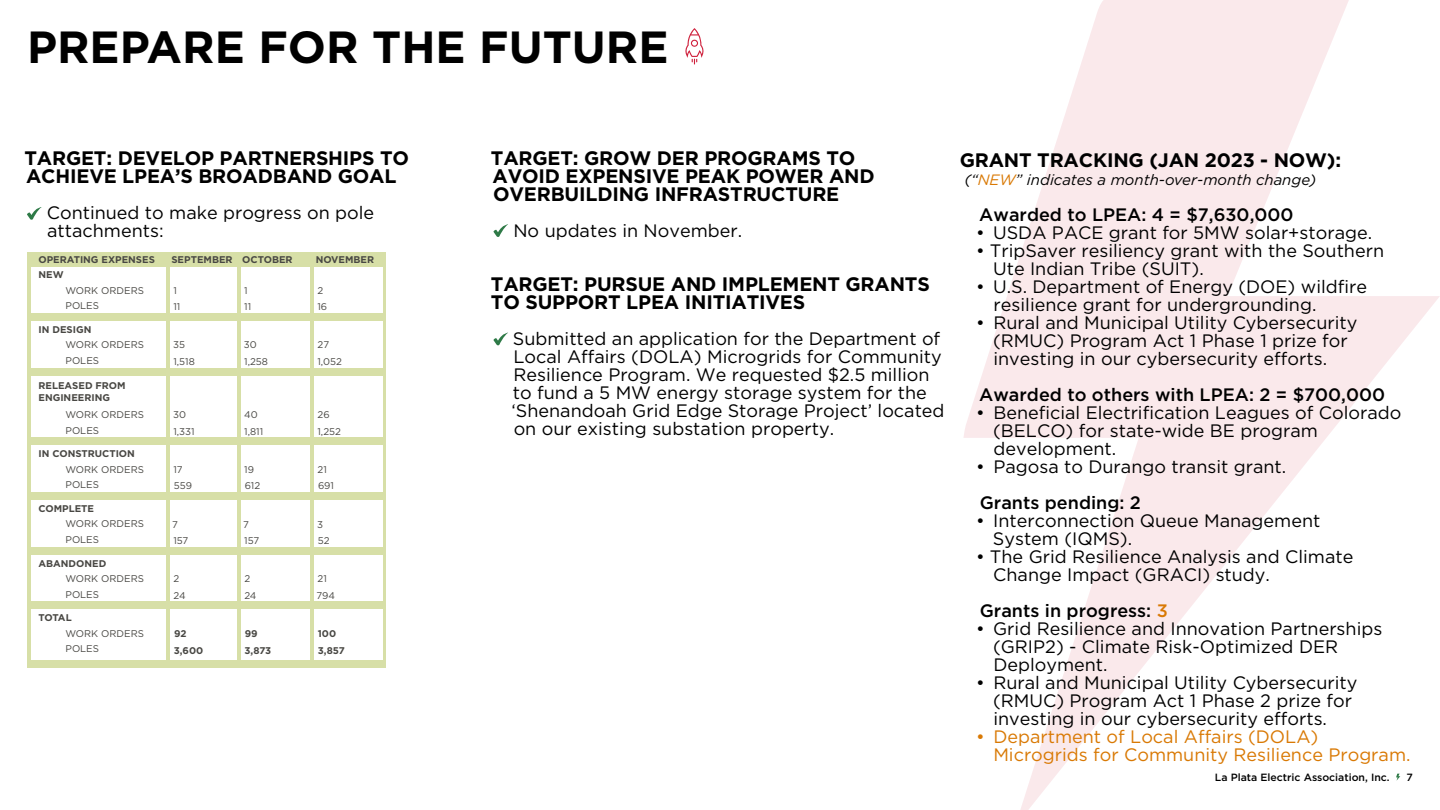
<style>
.page{position:relative;width:1440px;height:810px;background:#fff}
.page>*{position:absolute;margin:0;border:0;box-sizing:border-box;transform-origin:0 0}
.t1{font:700 45px "Gotham";color:#000}
.t2{font:700 19.5px/18px "Gotham";letter-spacing:-.01em;color:#000}
.t3{font:18px/18px "Gotham";color:#000}
.t4{font:500 18px "Gotham";color:#000}
.t5{font:18px/18px "Gotham";color:#d97904}
.t6{font:italic 15px "Gotham";color:#000}
.t7{font:500 10.5px "Gotham";color:#000}
.t8{font:9.75px/16.5px "Gotham";color:#484743}
.t9{font:700 9.75px/16.5px "Gotham";color:#484743}
.s1{color:#d97904}
</style>
<div class="page">
<svg style="left:964px;top:0;width:476px;height:810px"></svg>
<svg style="left:685px;top:28px;width:19px;height:36px"></svg>
<svg style="left:493px;top:333px;width:15px;height:13px"></svg>
<svg style="left:493px;top:224px;width:15px;height:13px"></svg>
<svg style="left:27px;top:207px;width:15px;height:13px"></svg>
<div style="left:27px;top:252px;width:432px;height:15px;background:#d7dfa7"></div>
<div style="left:27px;top:313px;width:432px;height:8px;background:#d7dfa7"></div>
<div style="left:27px;top:368px;width:432px;height:8px;background:#d7dfa7"></div>
<div style="left:27px;top:437px;width:432px;height:8px;background:#d7dfa7"></div>
<div style="left:27px;top:492px;width:432px;height:8px;background:#d7dfa7"></div>
<div style="left:27px;top:547px;width:432px;height:8px;background:#d7dfa7"></div>
<div style="left:27px;top:601px;width:432px;height:8px;background:#d7dfa7"></div>
<hr style="left:27px;top:252px;width:4px;height:415px;background:#d7dfa7">
<hr style="left:166px;top:252px;width:4px;height:415px;background:#d7dfa7">
<hr style="left:237px;top:252px;width:4px;height:415px;background:#d7dfa7">
<hr style="left:310px;top:252px;width:4px;height:415px;background:#d7dfa7">
<svg style="left:383px;top:252px;width:4px;height:408px;fill:#d7dfa7"></svg>
<div style="left:27px;top:660px;width:432px;height:8px;background:#d7dfa7"></div>
<div style="left:387px;top:250px;width:99px;height:457px;background:#fff"></div>
<h1 class="t1" style="left:27px;top:17px;width:643px">PREPARE FOR THE FUTURE</h1>
<p class="t2" style="left:24px;top:149px;width:386px">TARGET: DEVELOP PARTNERSHIPS TO<br>ACHIEVE LPEA’S BROADBAND GOAL</p>
<p class="t3" style="left:47px;top:203px;width:329px">Continued to make progress on pole attachments:</p>
<p class="t9" style="left:39px;top:252px;width:118px;line-height:15px">OPERATING EXPENSES<br>NEW</p>
<p class="t8" style="left:66px;top:282px;width:80px;line-height:15.5px">WORK ORDERS<br>POLES</p>
<p class="t9" style="left:39px;top:321px;width:54px">IN DESIGN</p>
<p class="t8" style="left:66px;top:337px;width:80px;line-height:15.5px">WORK ORDERS<br>POLES</p>
<p class="t9" style="left:39px;top:380px;width:89px;line-height:11.7px">RELEASED FROM<br>ENGINEERING</p>
<p class="t8" style="left:66px;top:407px;width:80px;line-height:15.5px">WORK ORDERS<br>POLES</p>
<p class="t9" style="left:39px;top:446px;width:98px">IN CONSTRUCTION</p>
<p class="t8" style="left:66px;top:461px;width:80px;line-height:15.5px">WORK ORDERS<br>POLES</p>
<p class="t9" style="left:39px;top:500px;width:57px">COMPLETE</p>
<p class="t8" style="left:66px;top:516px;width:80px;line-height:15.5px">WORK ORDERS<br>POLES</p>
<p class="t9" style="left:39px;top:555px;width:69px">ABANDONED</p>
<p class="t8" style="left:66px;top:571px;width:80px;line-height:15.5px">WORK ORDERS<br>POLES</p>
<p class="t9" style="left:39px;top:610px;width:35px">TOTAL</p>
<p class="t8" style="left:66px;top:626px;width:80px;line-height:15.5px">WORK ORDERS<br>POLES</p>
<p class="t9" style="left:171px;top:252px;width:63px">SEPTEMBER</p>
<p class="t8" style="left:173px;top:282px;width:8px">1<br>11</p>
<p class="t8" style="left:173px;top:336px;width:23px">35<br>1,518</p>
<p class="t9" style="left:242px;top:252px;width:52px">OCTOBER</p>
<p class="t8" style="left:244px;top:282px;width:8px">1<br>11</p>
<p class="t8" style="left:244px;top:336px;width:26px">30<br>1,258</p>
<p class="t8" style="left:173px;top:406px;width:23px">30<br>1,331</p>
<p class="t8" style="left:173px;top:461px;width:20px">17<br>559</p>
<p class="t8" style="left:244px;top:406px;width:21px">40<br>1,811</p>
<p class="t8" style="left:244px;top:461px;width:18px">19<br>612</p>
<p class="t8" style="left:172px;top:516px;width:18px">7<br>157</p>
<p class="t8" style="left:243px;top:516px;width:18px">7<br>157</p>
<p class="t8" style="left:174px;top:570px;width:14px">2<br>24</p>
<p class="t8" style="left:244px;top:570px;width:14px">2<br>24</p>
<p class="t9" style="left:174px;top:625px;width:31px">92<br>3,600</p>
<p class="t9" style="left:245px;top:625px;width:28px">99<br>3,873</p>
<p class="t9" style="left:316px;top:252px;width:60px">NOVEMBER</p>
<p class="t8" style="left:317px;top:282px;width:11px">2<br>16</p>
<p class="t8" style="left:317px;top:336px;width:26px">27<br>1,052</p>
<p class="t8" style="left:317px;top:406px;width:25px">26<br>1,252</p>
<p class="t8" style="left:318px;top:461px;width:18px">21<br>691</p>
<p class="t8" style="left:317px;top:516px;width:14px">3<br>52</p>
<p class="t8" style="left:316px;top:570px;width:20px">21<br>794</p>
<p class="t9" style="left:318px;top:625px;width:28px">100<br>3,857</p>
<p class="t2" style="left:491px;top:149px;width:385px">TARGET: GROW DER PROGRAMS TO<br>AVOID EXPENSIVE PEAK POWER AND<br>OVERBUILDING INFRASTRUCTURE</p>
<p class="t3" style="left:513px;top:221px;width:230px">No updates in November.</p>
<p class="t2" style="left:491px;top:275px;width:440px">TARGET: PURSUE AND IMPLEMENT GRANTS<br>TO SUPPORT LPEA INITIATIVES</p>
<p class="t3" style="left:512px;top:329px;width:435px">Submitted an application for the Department of Local Affairs (DOLA) Microgrids for Community Resilience Program. We requested $2.5 million to fund a 5 MW energy storage system for the ‘Shenandoah Grid Edge Storage Project’ located on our existing substation property.</p>
<p class="t2" style="left:960px;top:150px;width:383px">GRANT TRACKING (JAN 2023 - NOW):</p>
<p class="t6" style="left:964px;top:170px;width:353px">(“<span class="s1">NEW</span>” indicates a month-over-month change)</p>
<p class="t4" style="left:979px;top:202px;width:316px">Awarded to LPEA: 4 = $7,630,000</p>
<p class="t3" style="left:976px;top:223px;width:398px">• USDA PACE grant for 5MW solar+storage.</p>
<p class="t3" style="left:993px;top:241px;width:393px;text-indent:-17px">• TripSaver resiliency grant with the Southern<br>Ute Indian Tribe (SUIT).</p>
<p class="t3" style="left:994px;top:277px;width:375px;text-indent:-18px">• U.S. Department of Energy (DOE) wildfire resilience grant for undergrounding.</p>
<p class="t3" style="left:993px;top:313px;width:366px;text-indent:-17px">• Rural and Municipal Utility Cybersecurity (RMUC) Program Act 1 Phase 1 prize for investing in our cybersecurity efforts.</p>
<p class="t4" style="left:979px;top:382px;width:408px">Awarded to others with LPEA: 2 = $700,000</p>
<p class="t3" style="left:993px;top:403px;width:410px;text-indent:-17px">• Beneficial Electrification Leagues of Colorado (BELCO) for state-wide BE program development.</p>
<p class="t3" style="left:976px;top:457px;width:312px">• Pagosa to Durango transit grant.</p>
<p class="t4" style="left:980px;top:490px;width:163px">Grants pending: 2</p>
<p class="t3" style="left:993px;top:511px;width:329px;text-indent:-17px">• Interconnection Queue Management<br>System (IQMS).</p>
<p class="t3" style="left:993px;top:547px;width:362px;text-indent:-17px">• The Grid Resilience Analysis and Climate<br>Change Impact (GRACI) study.</p>
<p class="t4" style="left:980px;top:598px;width:189px">Grants in progress: <span class="s1">3</span></p>
<p class="t3" style="left:993px;top:619px;width:391px;text-indent:-17px">• Grid Resilience and Innovation Partnerships (GRIP2) - Climate Risk-Optimized DER<br>Deployment.</p>
<p class="t3" style="left:993px;top:673px;width:366px;text-indent:-17px">• Rural and Municipal Utility Cybersecurity (RMUC) Program Act 1 Phase 2 prize for investing in our cybersecurity efforts.</p>
<p class="t5" style="left:993px;top:727px;width:419px;text-indent:-17px">• Department of Local Affairs (DOLA)<br>Microgrids for Community Resilience Program.</p>
<p class="t7" style="left:1215px;top:770px;width:176px">La Plata Electric Association, Inc.</p>
<p class="t7" style="left:1407px;top:770px;width:8px">7</p>
</div>
